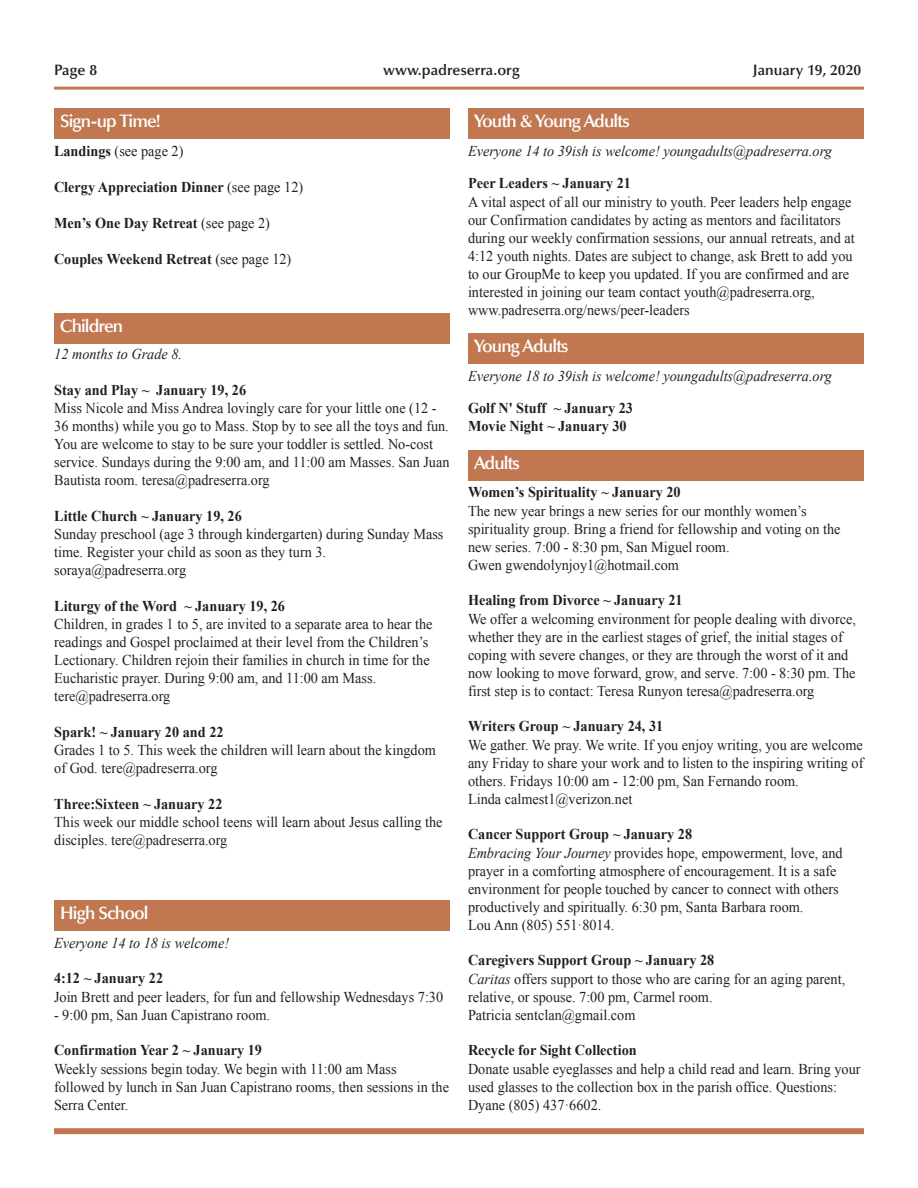
<style>
.page{position:relative;width:918px;height:1188px;background:#fff}
.page>*{position:absolute;margin:0;border:0;box-sizing:border-box;transform-origin:0 0}
.t1{font:600 18px "Optima LT Std";letter-spacing:-.05em;color:#fff}
.t2{font:15px/18px "Times New Roman";color:#231f20;scale:.95 1}
.t3{font:700 15px/18px "Times New Roman";color:#231f20;scale:.95 1}
.t4{font:italic 15px "Times New Roman";color:#231f20;scale:.95 1}
.t5{font:600 15px "Optima LT Std";color:#231f20}
.s1{font-weight:700}
.s2{font-weight:400}
.s3{font-style:italic}
</style>
<div class="page">
<hr style="left:54px;top:87px;width:810px;height:3px;background:#c17750">
<div style="left:54px;top:1128px;width:810px;height:6px;background:#c17750"></div>
<div style="left:54px;top:313px;width:396px;height:30px;background:#c17750"></div>
<div style="left:468px;top:450px;width:396px;height:31px;background:#c17750"></div>
<div style="left:54px;top:900px;width:396px;height:31px;background:#c17750"></div>
<div style="left:468px;top:333px;width:396px;height:31px;background:#c17750"></div>
<div style="left:468px;top:108px;width:396px;height:31px;background:#c17750"></div>
<div style="left:54px;top:108px;width:396px;height:31px;background:#c17750"></div>
<p class="t5" style="left:54px;top:64px;width:45px">Page 8</p>
<p class="t5" style="left:383px;top:64px;width:138px">www.padreserra.org</p>
<p class="t5" style="left:753px;top:64px;width:110px">January 19, 2020</p>
<p class="t1" style="left:60px;top:114px;width:102px">Sign-up Time!</p>
<p class="t2" style="left:54px;top:141px;width:138px"><span class="s1">Landings</span> (see page 2)</p>
<p class="t3" style="left:54px;top:177px;width:264px">Clergy Appreciation Dinner <span class="s2">(see page 12)</span></p>
<p class="t3" style="left:54px;top:213px;width:229px">Men’s One Day Retreat <span class="s2">(see page 2)</span></p>
<p class="t3" style="left:54px;top:249px;width:251px">Couples Weekend Retreat <span class="s2">(see page 12)</span></p>
<p class="t1" style="left:60px;top:319px;width:65px">Children</p>
<p class="t4" style="left:54px;top:346px;width:136px">12 months to Grade 8.</p>
<p class="t3" style="left:54px;top:381px;width:203px">Stay and Play ~ January 19, 26</p>
<p class="t2" style="left:54px;top:399px;width:418px">Miss Nicole and Miss Andrea lovingly care for your little one (12 - 36 months) while you go to Mass. Stop by to see all the toys and fun.<br>You are welcome to stay to be sure your toddler is settled. No-cost service. Sundays during the 9:00 am, and 11:00 am Masses. San Juan Bautista room. teresa@padreserra.org</p>
<p class="t3" style="left:54px;top:507px;width:199px">Little Church ~ January 19, 26</p>
<p class="t2" style="left:54px;top:525px;width:411px">Sunday preschool (age 3 through kindergarten) during Sunday Mass time. Register your child as soon as they turn 3. soraya@padreserra.org</p>
<p class="t3" style="left:54px;top:597px;width:244px">Liturgy of the Word ~ January 19, 26</p>
<p class="t2" style="left:54px;top:615px;width:400px">Children, in grades 1 to 5, are invited to a separate area to hear the readings and Gospel proclaimed at their level from the Children’s Lectionary. Children rejoin their families in church in time for the Eucharistic prayer. During 9:00 am , and 11:00 am Mass. tere@padreserra.org</p>
<p class="t3" style="left:54px;top:723px;width:180px">Spark! ~ January 20 and 22</p>
<p class="t2" style="left:54px;top:741px;width:403px">Grades 1 to 5. This week the children will learn about the kingdom of God. tere@padreserra.org</p>
<p class="t3" style="left:54px;top:795px;width:179px">Three:Sixteen ~ January 22</p>
<p class="t2" style="left:54px;top:813px;width:410px">This week our middle school teens will learn about Jesus calling the disciples. tere@padreserra.org</p>
<p class="t1" style="left:60px;top:906px;width:90px">High School</p>
<p class="t4" style="left:54px;top:934px;width:186px">Everyone 14 to 18 is welcome!</p>
<p class="t3" style="left:54px;top:969px;width:116px">4:12 ~ January 22</p>
<p class="t2" style="left:54px;top:988px;width:411px">Join Brett and peer leaders, for fun and fellowship Wednesdays 7:30</p>
<p class="t2" style="left:54px;top:1006px;width:229px">- 9:00 pm, San Juan Capistrano room.</p>
<p class="t3" style="left:54px;top:1041px;width:221px">Confirmation Year 2 ~ January 19</p>
<p class="t2" style="left:54px;top:1060px;width:417px">Weekly sessions begin today. We begin with 11:00 am Mass followed by lunch in San Juan Capistrano rooms, then sessions in the<br>Serra Center.</p>
<p class="t1" style="left:474px;top:114px;width:157px">Youth &amp; Young Adults</p>
<p class="t4" style="left:468px;top:142px;width:385px">Everyone 14 to 39ish is welcome! youngadults@padreserra.org</p>
<p class="t3" style="left:468px;top:174px;width:173px">Peer Leaders ~ January 21</p>
<p class="t2" style="left:468px;top:193px;width:409px">A vital aspect of all our ministry to youth. Peer leaders help engage our Confirmation candidates by acting as mentors and facilitators during our weekly confirmation sessions, our annual retreats, and at 4:12 youth nights. Dates are subject to change, ask Brett to add you to our GroupMe to keep you updated. If you are confirmed and are interested in joining our team contact youth@padreserra.org, www.padreserra.org/news/peer-leaders</p>
<p class="t1" style="left:474px;top:339px;width:96px">Young Adults</p>
<p class="t4" style="left:468px;top:367px;width:385px">Everyone 18 to 39ish is welcome! youngadults@padreserra.org</p>
<p class="t3" style="left:468px;top:399px;width:175px">Golf N' Stuff ~ January 23<br>Movie Night ~ January 30</p>
<p class="t1" style="left:474px;top:456px;width:47px">Adults</p>
<p class="t3" style="left:468px;top:483px;width:225px">Women’s Spirituality ~ January 20</p>
<p class="t2" style="left:468px;top:502px;width:394px">The new year brings a new series for our monthly women’s spirituality group. Bring a friend for fellowship and voting on the new series. 7:00 - 8:30 pm, San Miguel room.<br>Gwen gwendolynjoy1@hotmail.com</p>
<p class="t3" style="left:468px;top:591px;width:227px">Healing from Divorce ~ January 21</p>
<p class="t2" style="left:468px;top:610px;width:410px">We offer a welcoming environment for people dealing with divorce, whether they are in the earliest stages of grief, the initial stages of coping with severe changes, or they are through the worst of it and now looking to move forward, grow, and serve. 7:00 - 8:30 pm. The first step is to contact: Teresa Runyon teresa@padreserra.org</p>
<p class="t3" style="left:468px;top:717px;width:207px">Writers Group ~ January 24, 31</p>
<p class="t2" style="left:468px;top:736px;width:418px">We gather. We pray. We write. If you enjoy writing, you are welcome any Friday to share your work and to listen to the inspiring writing of others. Fridays 10:00 am - 12:00 pm, San Fernando room.<br>Linda calmest1@verizon.net</p>
<p class="t2" style="left:468px;top:825px;width:396px"><span class="s1">Cancer Support Group ~ January 28<br></span><span class="s3">Embracing Your Journey</span> provides hope, empowerment, love, and prayer in a comforting atmosphere of encouragement. It is a safe environment for people touched by cancer to connect with others productively and spiritually. 6:30 pm, Santa Barbara room.<br>Lou Ann (805) 551·8014.</p>
<p class="t2" style="left:468px;top:951px;width:399px"><span class="s1">Caregivers Support Group ~ January 28<br></span><span class="s3">Caritas</span> offers support to those who are caring for an aging parent, relative, or spouse. 7:00 pm, Carmel room.<br>Patricia sentclan@gmail.com</p>
<p class="t3" style="left:468px;top:1041px;width:179px">Recycle for Sight Collection</p>
<p class="t2" style="left:468px;top:1060px;width:415px">Donate usable eyeglasses and help a child read and learn. Bring your used glasses to the collection box in the parish office. Questions:<br>Dyane (805) 437·6602.</p>
</div>
